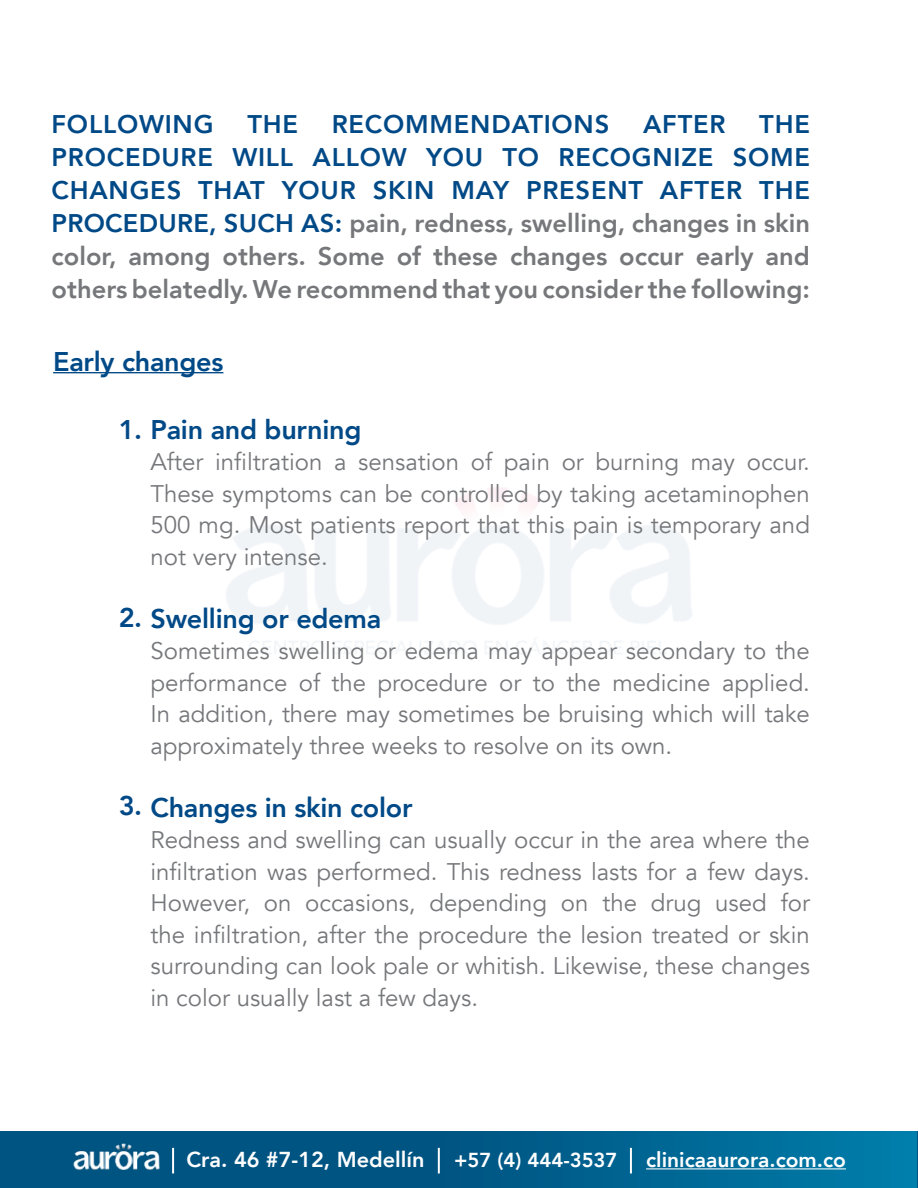
<style>
.page{position:relative;width:918px;height:1188px;background:#fff}
.page>*{position:absolute;margin:0;border:0;box-sizing:border-box;transform-origin:0 0}
.t1{font:800 27px "Avenir";letter-spacing:-.01em;color:#004987}
.t2{font:800 25.5px/33px "Avenir";color:#76777a;text-align:justify}
.t3{font:800 25.5px "Avenir";letter-spacing:.03em;color:#004987}
.t4{font:24px/31.5px "Avenir";color:#76777a;text-align:justify}
.t5{font:800 21.6px "Avenir";color:#fff}
.t6{font:800 21px "Avenir";color:#fff}
.t7{font:800 20.25px "Avenir";color:#fff}
.s1{color:#004987}
</style>
<div class="page">
<div style="left:0;top:1131px;width:918px;height:57px;background:linear-gradient(to right,#004977,#0375a2)"></div>
<hr style="left:917px;top:1131px;width:1px;height:57px;background:#005482">
<hr style="left:630px;top:1148px;width:2px;height:25px;background:#fff">
<hr style="left:438px;top:1148px;width:2px;height:25px;background:#fff">
<hr style="left:172px;top:1148px;width:2px;height:25px;background:#fff">
<img style="left:72px;top:1143px;width:88px;height:27px">
<hr style="left:646px;top:1168px;width:200px;height:1px;background:#fff">
<hr style="left:53px;top:372px;width:170px;height:1px;background:#004987">
<p class="t3" style="left:52px;top:104px;width:163px">FOLLOWING</p>
<p class="t3" style="left:247px;top:104px;width:52px">THE</p>
<p class="t3" style="left:332px;top:104px;width:279px">RECOMMENDATIONS</p>
<p class="t3" style="left:643px;top:104px;width:84px">AFTER</p>
<p class="t2" style="left:52px;top:108px;width:760px;text-indent:708px"><span class="s1">THE PROCEDURE WILL ALLOW YOU TO RECOGNIZE SOME CHANGES THAT YOUR SKIN MAY PRESENT AFTER THE PROCEDURE, SUCH AS:</span> pain, redness, swelling, changes in skin color, among others. Some of these changes occur early and others belatedly. We recommend that you consider the following:</p>
<p class="t1" style="left:53px;top:340px;width:172px">Early changes</p>
<p class="t1" style="left:119px;top:408px;width:244px">1. Pain and burning</p>
<p class="t4" style="left:151px;top:447px;width:661px">After infiltration a sensation of pain or burning may occur.<br>These symptoms can be controlled by taking acetaminophen 500 mg. Most patients report that this pain is temporary and not very intense.</p>
<p class="t1" style="left:119px;top:597px;width:264px">2. Swelling or edema</p>
<p class="t4" style="left:151px;top:636px;width:661px">Sometimes swelling or edema may appear secondary to the performance of the procedure or to the medicine applied.<br>In addition, there may sometimes be bruising which will take approximately three weeks to resolve on its own.</p>
<p class="t1" style="left:119px;top:786px;width:295px">3. Changes in skin color</p>
<p class="t4" style="left:151px;top:825px;width:661px">Redness and swelling can usually occur in the area where the infiltration was performed. This redness lasts for a few days.<br>However, on occasions, depending on the drug used for the infiltration, after the procedure the lesion treated or skin surrounding can look pale or whitish. Likewise, these changes in color usually last a few days.</p>
<p class="t5" style="left:186px;top:1143px;width:239px">Cra. 46 #7-12, Medellín</p>
<p class="t7" style="left:454px;top:1144px;width:165px">+57 (4) 444-3537</p>
<p class="t6" style="left:646px;top:1144px;width:201px">clinicaaurora.com.co</p>
</div>
